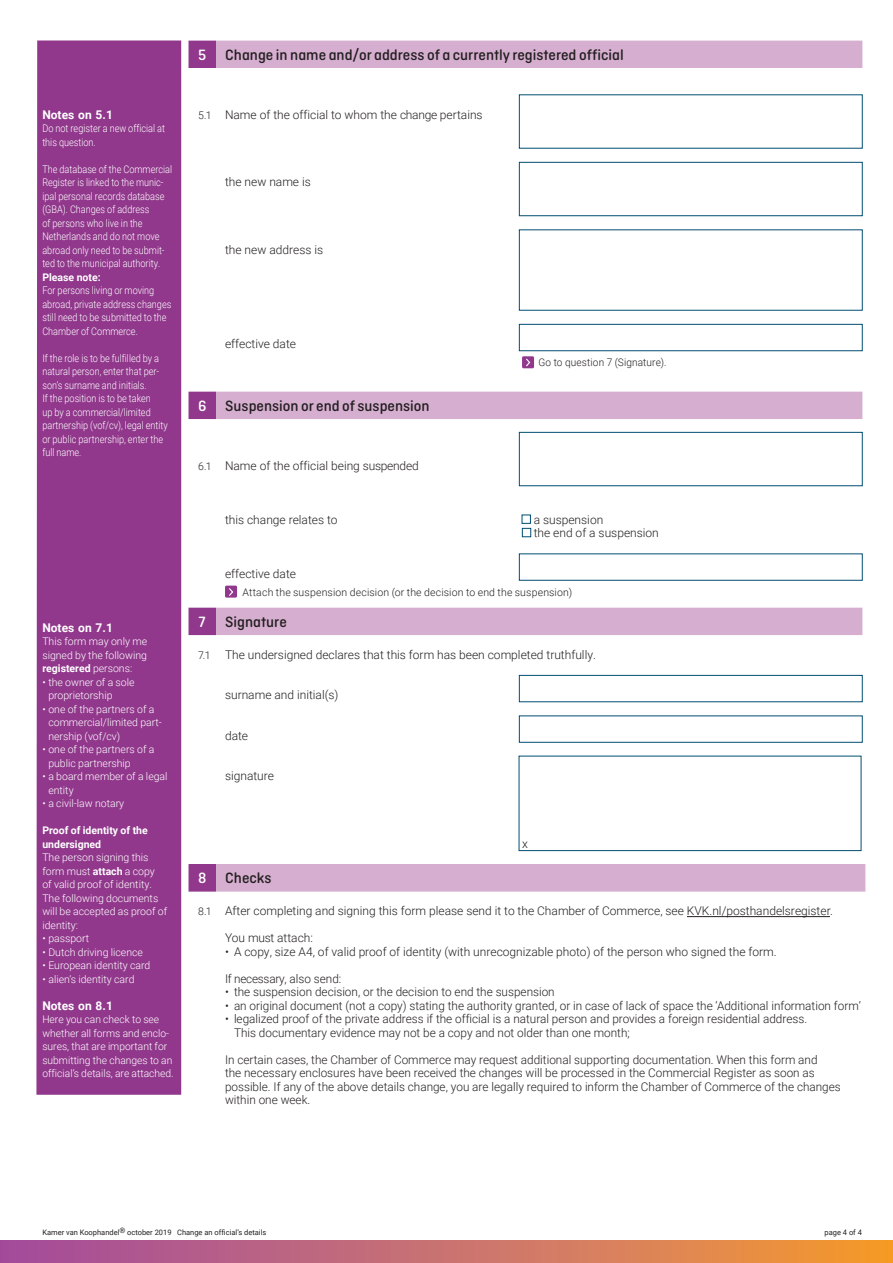
<style>
.page{position:relative;width:893px;height:1263px;background:#fff}
.page>*{position:absolute;margin:0;border:0;box-sizing:border-box;transform-origin:0 0}
.hoofdstuk_titel{font:500 15.75px "Ciutadella Rounded";color:#231f20}
.hoofdstuk_titel_numm{font:500 15.75px "Ciutadella Rounded";color:#fff}
.brood{font:300 12px/13.5px "Roboto";color:#231f20}
.bullets_1{font:300 12px/13.5px "Roboto";color:#231f20}
.toelichting_kopje{font:700 12px "Roboto";color:#fff}
.brood-2{font:300 12px "Roboto";letter-spacing:-.02em;color:#231f20}
.toelichting_brood{font:300 10.5px/13.5px "Roboto";color:#fff;scale:.87 1}
.toelichting_brood-2{font:300 10.5px/13.5px "Roboto";color:#fff}
.verwijzing_naar_vlgd{font:300 10.5px "Roboto";letter-spacing:.015em;color:#231f20}
.toelichting_brood-3{font:700 10.5px/13.5px "Roboto";color:#fff}
.brood-3{font:300 10.5px "Roboto";letter-spacing:.015em;color:#231f20;scale:.96 1}
.t1{font:7.5px "Roboto";color:#231f20}
.s1{font-weight:700}
.s2{font-size:10.5px}
</style>
<div class="page">
<div style="left:0;top:1240px;width:893px;height:23px;background:linear-gradient(to right,#a14ba4,#f49a34)"></div>
<div style="left:36px;top:41px;width:145px;height:1054px;background:#91388c"></div>
<div style="left:519px;top:162px;width:343px;height:54px;background:#fff;border:1px solid #004e71"></div>
<div style="left:519px;top:324px;width:343px;height:27px;background:#fff;border:1px solid #004e71"></div>
<div style="left:519px;top:432px;width:343px;height:54px;background:#fff;border:1px solid #004e71"></div>
<div style="left:519px;top:675px;width:343px;height:27px;background:#fff;border:1px solid #004e71"></div>
<div style="left:519px;top:756px;width:342px;height:95px;background:#fff;border:1px solid #004e71"></div>
<div style="left:522px;top:356px;width:12px;height:12px;background:#91388c;border-radius:2px"></div>
<svg style="left:526px;top:358px;width:5px;height:9px"></svg>
<div style="left:225px;top:586px;width:12px;height:12px;background:#91388c;border-radius:2px"></div>
<svg style="left:229px;top:588px;width:4px;height:8px"></svg>
<div style="left:522px;top:515px;width:9px;height:9px;background:#fff;border:1px solid #004e71"></div>
<div style="left:522px;top:528px;width:9px;height:9px;background:#fff;border:1px solid #004e71"></div>
<div style="left:216px;top:608px;width:646px;height:26px;background:#d6aed0"></div>
<div style="left:216px;top:608px;width:646px;height:27px;border:1px solid #d6aed0"></div>
<hr style="left:687px;top:916px;width:143px;height:1px;background:#231f20">
<div style="left:216px;top:392px;width:646px;height:26px;background:#d6aed0"></div>
<div style="left:216px;top:392px;width:646px;height:27px;border:1px solid #d6aed0"></div>
<div style="left:216px;top:865px;width:649px;height:26px;background:#d6aed0"></div>
<div style="left:216px;top:864px;width:649px;height:27px;border:1px solid #d6aed0"></div>
<div style="left:216px;top:41px;width:646px;height:27px;background:#d6aed0"></div>
<div style="left:189px;top:392px;width:26px;height:26px;background:#91388c"></div>
<div style="left:189px;top:392px;width:27px;height:27px;border:1px solid #91388c"></div>
<div style="left:189px;top:608px;width:26px;height:26px;background:#91388c"></div>
<div style="left:189px;top:608px;width:27px;height:27px;border:1px solid #91388c"></div>
<div style="left:189px;top:865px;width:26px;height:26px;background:#91388c"></div>
<div style="left:189px;top:864px;width:27px;height:27px;border:1px solid #91388c"></div>
<div style="left:189px;top:41px;width:26px;height:27px;background:#91388c"></div>
<div style="left:189px;top:41px;width:27px;height:27px;border:1px solid #91388c"></div>
<p class="toelichting_kopje" style="left:42px;top:106px;width:72px">Notes on 5.1</p>
<p class="toelichting_brood" style="left:42px;top:121px;width:142px">Do not register a new official at this question.</p>
<p class="toelichting_brood" style="left:42px;top:162px;width:151px">The database of the Commercial<br>Register is linked to the munic&shy;ipal personal records database (GBA). Changes of address<br>of persons who live in the<br>Netherlands and do not move abroad only need to be submit&shy;ted to the municipal authority.<br><span class="s1">Please note:</span></p>
<p class="toelichting_brood" style="left:42px;top:283px;width:150px">For persons living or moving abroad, private address changes still need to be submitted to the<br>Chamber of Commerce.</p>
<p class="toelichting_brood" style="left:42px;top:351px;width:146px">If the role is to be fulfilled by a natural person, enter that per&shy;son’s surname and initials.<br>If the position is to be taken<br>up by a commercial/limited partnership (vof/cv), legal entity or public partnership, enter the full name.</p>
<p class="toelichting_kopje" style="left:42px;top:619px;width:72px">Notes on 7.1</p>
<p class="toelichting_brood-2" style="left:42px;top:634px;width:106px;text-align:justify">This form may only me signed by the following <span class="s1">registered</span> persons:</p>
<p class="toelichting_brood-2" style="left:48px;top:675px;width:88px;text-indent:-6px">• the owner of a sole proprietorship</p>
<p class="toelichting_brood-2" style="left:48px;top:702px;width:115px;text-indent:-6px">• one of the partners of a commercial/limited part&shy;nership (vof/cv)</p>
<p class="toelichting_brood-2" style="left:48px;top:742px;width:108px;text-indent:-6px">• one of the partners of a public partnership</p>
<p class="toelichting_brood-2" style="left:48px;top:769px;width:121px;text-indent:-6px">• a board member of a legal entity</p>
<p class="toelichting_brood-2" style="left:42px;top:796px;width:83px">• a civil-law notary</p>
<p class="toelichting_brood-3" style="left:42px;top:823px;width:107px">Proof of identity of the undersigned</p>
<p class="toelichting_brood-2" style="left:42px;top:850px;width:126px">The person signing this form must <span class="s1">attach</span> a copy<br>of valid proof of identity.<br>The following documents will be accepted as proof of identity:</p>
<p class="toelichting_brood-2" style="left:42px;top:931px;width:48px">• passport</p>
<p class="toelichting_brood-2" style="left:42px;top:945px;width:102px">• Dutch driving licence</p>
<p class="toelichting_brood-2" style="left:42px;top:958px;width:110px">• European identity card</p>
<p class="toelichting_brood-2" style="left:42px;top:972px;width:94px">• alien’s identity card</p>
<p class="toelichting_kopje" style="left:42px;top:997px;width:72px">Notes on 8.1</p>
<p class="toelichting_brood-2" style="left:42px;top:1012px;width:133px">Here you can check to see whether all forms and enclo&shy;sures, that are important for submitting the changes to an official’s details, are attached.</p>
<h3 class="hoofdstuk_titel_numm" style="left:198px;top:46px;width:10px">5</h3>
<h3 class="hoofdstuk_titel" style="left:225px;top:46px;width:400px">Change in name and/or address of a currently registered official</h3>
<p class="brood" style="left:198px;top:107px;width:286px"><span class="s2">5.1</span> Name of the official to whom the change pertains</p>
<p class="brood" style="left:225px;top:175px;width:87px">the new name is</p>
<p class="brood" style="left:225px;top:242px;width:100px">the new address is</p>
<p class="brood" style="left:225px;top:337px;width:73px">effective date</p>
<h3 class="hoofdstuk_titel_numm" style="left:198px;top:397px;width:10px">6</h3>
<h3 class="hoofdstuk_titel" style="left:225px;top:397px;width:206px">Suspension or end of suspension</h3>
<p class="brood" style="left:198px;top:458px;width:222px"><span class="s2">6.1</span> Name of the official being suspended</p>
<p class="brood-3" style="left:539px;top:355px;width:135px">Go to question 7 (Signature).</p>
<p class="brood" style="left:225px;top:512px;width:114px">this change relates to</p>
<p class="brood" style="left:534px;top:512px;width:71px">a suspension</p>
<p class="brood" style="left:534px;top:526px;width:127px">the end of a suspension</p>
<p class="brood" style="left:225px;top:566px;width:73px">effective date</p>
<p class="verwijzing_naar_vlgd" style="left:242px;top:584px;width:331px">Attach the suspension decision (or the decision to end the suspension)</p>
<h3 class="hoofdstuk_titel" style="left:225px;top:613px;width:63px">Signature</h3>
<p class="brood" style="left:198px;top:647px;width:399px"><span class="s2">7.1</span> The undersigned declares that this form has been completed truthfully.</p>
<p class="brood" style="left:225px;top:688px;width:115px">surname and initial(s)</p>
<p class="brood" style="left:225px;top:728px;width:25px">date</p>
<p class="brood" style="left:225px;top:769px;width:51px">signature</p>
<h3 class="hoofdstuk_titel_numm" style="left:199px;top:613px;width:9px">7</h3>
<h3 class="hoofdstuk_titel_numm" style="left:198px;top:869px;width:10px">8</h3>
<h3 class="hoofdstuk_titel" style="left:225px;top:869px;width:48px">Checks</h3>
<p class="brood" style="left:522px;top:836px;width:7px">x</p>
<p class="brood" style="left:198px;top:904px;width:636px"><span class="s2">8.1</span> After completing and signing this form please send it to the Chamber of Commerce, see KVK.nl/posthandelsregister.</p>
<p class="brood" style="left:225px;top:931px;width:90px">You must attach:</p>
<p class="bullets_1" style="left:225px;top:944px;width:553px">• A copy, size A4, of valid proof of identity (with unrecognizable photo) of the person who signed the form.</p>
<p class="brood-2" style="left:225px;top:970px;width:118px">If necessary, also send:</p>
<p class="bullets_1" style="left:225px;top:985px;width:331px">• the suspension decision, or the decision to end the suspension</p>
<p class="bullets_1" style="left:225px;top:998px;width:637px">• an original document (not a copy) stating the authority granted, or in case of lack of space the ‘Additional information form’</p>
<p class="bullets_1" style="left:234px;top:1012px;width:575px;text-indent:-9px">• legalized proof of the private address if the official is a natural person and provides a foreign residential address.<br>This documentary evidence may not be a copy and not older than one month;</p>
<p class="brood" style="left:225px;top:1052px;width:617px">In certain cases, the Chamber of Commerce may request additional supporting documentation. When this form and<br>the necessary enclosures have been received the changes will be processed in the Commercial Register as soon as possible. If any of the above details change, you are legally required to inform the Chamber of Commerce of the changes within one week.</p>
<p class="t1" style="left:42px;top:1227px;width:226px">Kamer van Koophandel® october 2019 Change an official’s details</p>
<p class="t1" style="left:825px;top:1227px;width:39px">page 4 of 4</p>
</div>
